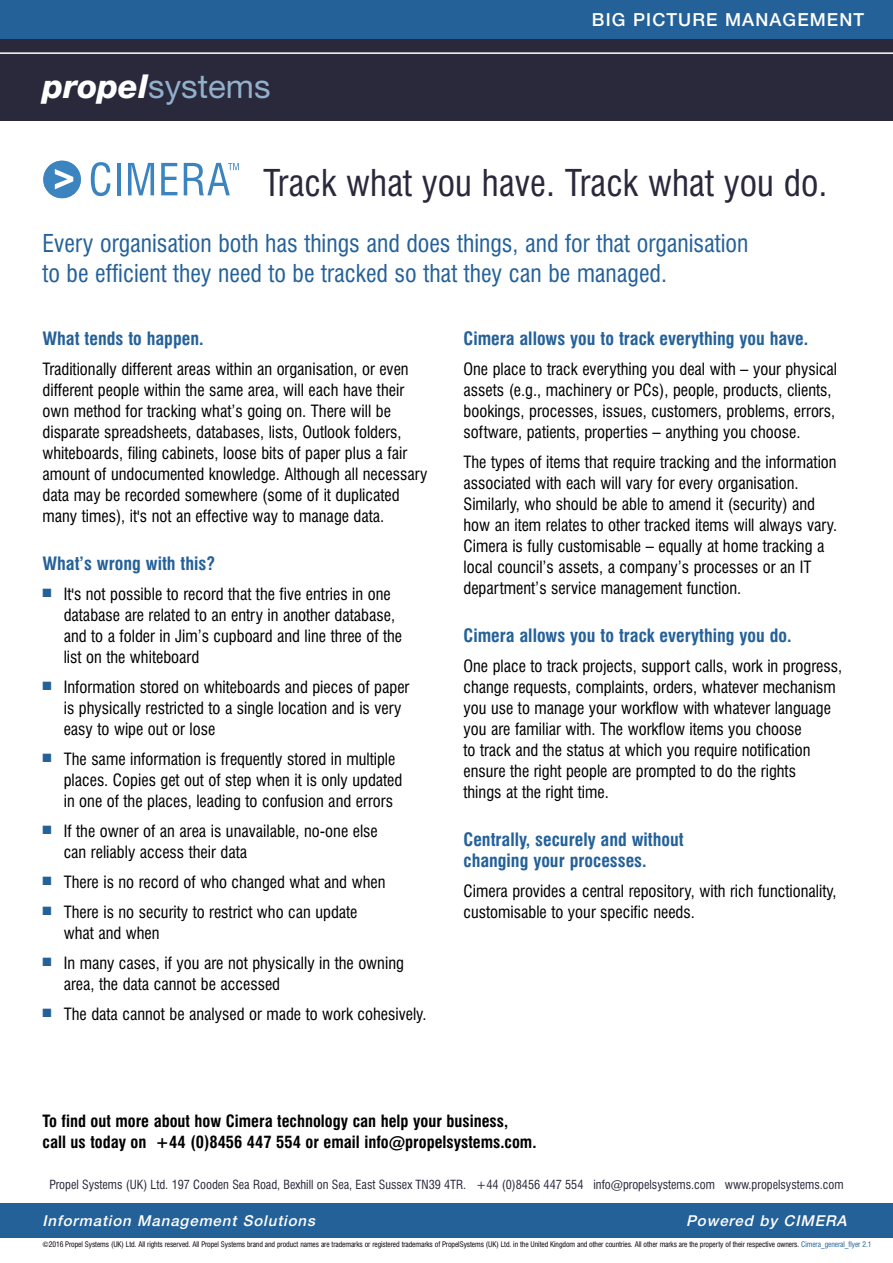
<style>
.page{position:relative;width:893px;height:1263px;background:#fff}
.page>*{position:absolute;margin:0;border:0;box-sizing:border-box;transform-origin:0 0}
.t1{font:condensed 36px "Swiss 721 BT";color:#2a283b}
.t2{font:33px "Helvetica 55 Roman";color:#92b0cc}
.t3{font:condensed 24px/30px "Swiss 721 BT";color:#246199}
.t4{font:700 condensed 18px/21px "Swiss 721 BT";color:#246199}
.t5{font:500 18px "Helvetica 65";letter-spacing:.06em;color:#fff}
.t6{font:condensed 16.5px/21px "Swiss 721 BT";color:#000}
.t7{font:700 condensed 16.5px/21px "Swiss 721 BT";color:#000}
.t8{font:italic 500 15px "Helvetica 65";color:#fff}
.t9{font:condensed 12.3px "Swiss 721 BT";letter-spacing:-.005em;color:#2a283b}
.t10{font:condensed 7.5px "Swiss 721 BT";letter-spacing:-.01em;color:#000}
.s1{font-family:"Helvetica 86";font-weight:800;font-style:italic;color:#fff}
.s2{color:#246199}
</style>
<div class="page">
<div style="left:0;top:1203px;width:893px;height:34px;background:#246199"></div>
<div style="left:0;top:1px;width:893px;height:119px;background:#2a283b"></div>
<div style="left:0;top:0;width:893px;height:38px;background:#246199"></div>
<hr style="left:0;top:52px;width:893px;height:2px;background:#fff">
<svg style="left:91px;top:162px;width:19px;height:34px"></svg>
<hr style="left:117px;top:163px;width:4px;height:32px;background:#3b84c0">
<svg style="left:128px;top:163px;width:26px;height:32px"></svg>
<svg style="left:161px;top:163px;width:16px;height:32px"></svg>
<svg style="left:184px;top:163px;width:55px;height:32px"></svg>
<svg style="left:43px;top:161px;width:38px;height:37px"></svg>
<h2 class="t2" style="left:43px;top:66px;width:229px"><span class="s1">propel</span>systems</h2>
<p class="t5" style="left:592px;top:9px;width:274px">BIG PICTURE MANAGEMENT</p>
<h1 class="t1" style="left:263px;top:163px;width:566px">Track what you have. Track what you do.</h1>
<h3 class="t3" style="left:43px;top:229px;width:707px">Every organisation both has things and does things, and for that organisation to be efficient they need to be tracked so that they can be managed.</h3>
<p class="t4" style="left:43px;top:329px;width:163px">What tends to happen.</p>
<p class="t6" style="left:43px;top:359px;width:386px">Traditionally different areas within an organisation, or even different people within the same area, will each have their own method for tracking what’s going on. There will be disparate spreadsheets, databases, lists, Outlook folders, whiteboards, filing cabinets, loose bits of paper plus a fair amount of undocumented knowledge. Although all necessary data may be recorded somewhere (some of it duplicated many times), it's not an effective way to manage data.</p>
<p class="t4" style="left:43px;top:554px;width:174px">What’s wrong with this?</p>
<p class="t6" style="left:64px;top:584px;width:340px;text-indent:-21px"><sup>■</sup> It's not possible to record that the five entries in one database are related to an entry in another database, and to a folder in Jim’s cupboard and line three of the list on the whiteboard</p>
<p class="t6" style="left:64px;top:677px;width:347px;text-indent:-21px"><sup>■</sup> Information stored on whiteboards and pieces of paper is physically restricted to a single location and is very easy to wipe out or lose</p>
<p class="t6" style="left:64px;top:749px;width:340px;text-indent:-21px"><sup>■</sup> The same information is frequently stored in multiple places. Copies get out of step when it is only updated in one of the places, leading to confusion and errors</p>
<p class="t6" style="left:64px;top:821px;width:316px;text-indent:-21px"><sup>■</sup> If the owner of an area is unavailable, no-one else can reliably access their data</p>
<p class="t6" style="left:43px;top:872px;width:344px"><sup>■</sup> There is no record of who changed what and when</p>
<p class="t6" style="left:64px;top:902px;width:295px;text-indent:-21px"><sup>■</sup> There is no security to restrict who can update what and when</p>
<p class="t6" style="left:64px;top:953px;width:342px;text-indent:-21px"><sup>■</sup> In many cases, if you are not physically in the owning area, the data cannot be accessed</p>
<p class="t6" style="left:43px;top:1004px;width:385px"><sup>■</sup> The data cannot be analysed or made to work cohesively.</p>
<p class="t4" style="left:463px;top:329px;width:346px">Cimera allows you to track everything you have.</p>
<p class="t6" style="left:463px;top:359px;width:375px">One place to track everything you deal with – your physical assets (e.g., machinery or PCs), people, products, clients, bookings, processes, issues, customers, problems, errors, software, patients, properties – anything you choose.</p>
<p class="t6" style="left:463px;top:452px;width:375px">The types of items that require tracking and the information associated with each will vary for every organisation.<br>Similarly, who should be able to amend it (security) and how an item relates to other tracked items will always vary.<br>Cimera is fully customisable – equally at home tracking a local council’s assets, a company’s processes or an IT department’s service management function.</p>
<p class="t4" style="left:463px;top:626px;width:330px">Cimera allows you to track everything you do.</p>
<p class="t6" style="left:463px;top:656px;width:380px">One place to track projects, support calls, work in progress, change requests, complaints, orders, whatever mechanism you use to manage your workflow with whatever language you are familiar with. The workflow items you choose<br>to track and the status at which you require notification ensure the right people are prompted to do the rights<br>things at the right time.</p>
<p class="t4" style="left:463px;top:830px;width:222px">Centrally, securely and without changing your processes.</p>
<p class="t6" style="left:463px;top:881px;width:375px">Cimera provides a central repository, with rich functionality, customisable to your specific needs.</p>
<p class="t7" style="left:43px;top:1110px;width:495px">To find out more about how Cimera technology can help your business,<br>call us today on +44 (0)8456 447 554 or email info@propelsystems.com.</p>
<p class="t9" style="left:49px;top:1178px;width:795px">Propel Systems (UK) Ltd. 197 Cooden Sea Road, Bexhill on Sea, East Sussex TN39 4TR. +44 (0)8456 447 554 info@propelsystems.com www.propelsystems.com</p>
<p class="t8" style="left:43px;top:1211px;width:278px">Information Management Solutions</p>
<p class="t8" style="left:686px;top:1211px;width:166px">Powered by CIMERA</p>
<p class="t10" style="left:43px;top:1240px;width:830px">©2016 Propel Systems (UK) Ltd. All rights reserved. All Propel Systems brand and product names are trademarks or registered trademarks of PropelSystems (UK) Ltd. in the United Kingdom and other countries. All other marks are the property of their respective owners. <span class="s2">Cimera_general_flyer 2.1</span></p>
</div>
